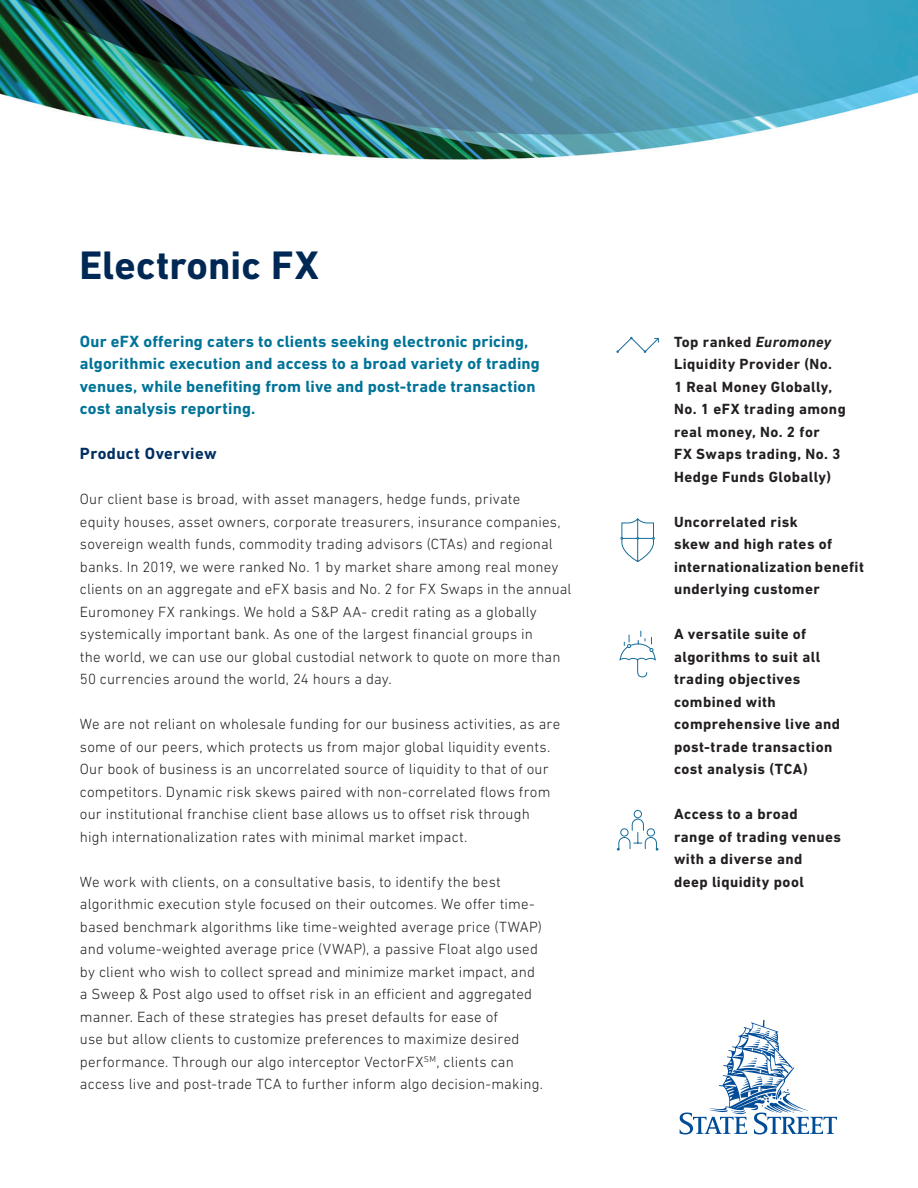
<style>
.page{position:relative;width:918px;height:1188px;background:#fff}
.page>*{position:absolute;margin:0;border:0;box-sizing:border-box;transform-origin:0 0}
.t1{font:700 40.5px "DIN Next LT Pro";color:#002855}
.t2{font:700 16.5px/22.5px "DIN Next LT Pro";letter-spacing:.01em;color:#007398}
.t3{font:700 16.5px "DIN Next LT Pro";letter-spacing:.025em;color:#002f63}
.t4{font:300 15px/22.5px "DIN Next LT Pro";letter-spacing:.01em;color:#231f20}
.t5{font:700 15px/22.5px "DIN Next LT Pro";letter-spacing:.03em;color:#231f20}
.s1{font-style:italic}
</style>
<div class="page">
<img style="left:0;top:0;width:918px;height:160px">
<svg style="left:680px;top:1020px;width:157px;height:114px"></svg>
<svg style="left:617px;top:337px;width:42px;height:16px"></svg>
<svg style="left:619px;top:630px;width:37px;height:48px"></svg>
<svg style="left:617px;top:810px;width:41px;height:40px"></svg>
<svg style="left:621px;top:518px;width:34px;height:44px"></svg>
<h1 class="t1" style="left:80px;top:242px;width:241px">Electronic FX</h1>
<p class="t2" style="left:80px;top:330px;width:461px">Our eFX offering caters to clients seeking electronic pricing, algorithmic execution and access to a broad variety of trading venues, while benefiting from live and post-trade transaction cost analysis reporting.</p>
<p class="t3" style="left:80px;top:444px;width:138px">Product Overview</p>
<p class="t4" style="left:80px;top:488px;width:493px">Our client base is broad, with asset managers, hedge funds, private<br>equity houses, asset owners, corporate treasurers, insurance companies, sovereign wealth funds, commodity trading advisors (CTAs) and regional banks. In 2019, we were ranked No. 1 by market share among real money clients on an aggregate and eFX basis and No. 2 for FX Swaps in the annual Euromoney FX rankings. We hold a S&amp;P AA- credit rating as a globally systemically important bank. As one of the largest financial groups in<br>the world, we can use our global custodial network to quote on more than 50 currencies around the world, 24 hours a day.</p>
<p class="t4" style="left:80px;top:713px;width:482px">We are not reliant on wholesale funding for our business activities, as are some of our peers, which protects us from major global liquidity events.<br>Our book of business is an uncorrelated source of liquidity to that of our competitors. Dynamic risk skews paired with non-correlated flows from our institutional franchise client base allows us to offset risk through high internationalization rates with minimal market impact.</p>
<p class="t4" style="left:80px;top:870px;width:465px">We work with clients, on a consultative basis, to identify the best algorithmic execution style focused on their outcomes. We offer time&shy;based benchmark algorithms like time-weighted average price (TWAP) and volume-weighted average price (VWAP), a passive Float algo used by client who wish to collect spread and minimize market impact, and a Sweep &amp; Post algo used to offset risk in an efficient and aggregated manner. Each of these strategies has preset defaults for ease of<br>use but allow clients to customize preferences to maximize desired performance. Through our algo interceptor VectorFX<sup>SM</sup>, clients can access live and post-trade TCA to further inform algo decision-making.</p>
<p class="t5" style="left:674px;top:330px;width:173px">Top ranked <span class="s1">Euromoney<br></span>Liquidity Provider (No.<br>1 Real Money Globally,<br>No. 1 eFX trading among real money, No. 2 for<br>FX Swaps trading, No. 3<br>Hedge Funds Globally)</p>
<p class="t5" style="left:674px;top:510px;width:191px">Uncorrelated risk<br>skew and high rates of internationalization benefit underlying customer</p>
<p class="t5" style="left:674px;top:623px;width:168px">A versatile suite of algorithms to suit all trading objectives combined with comprehensive live and post-trade transaction cost analysis (TCA)</p>
<p class="t5" style="left:674px;top:803px;width:169px">Access to a broad range of trading venues with a diverse and<br>deep liquidity pool</p>
</div>
